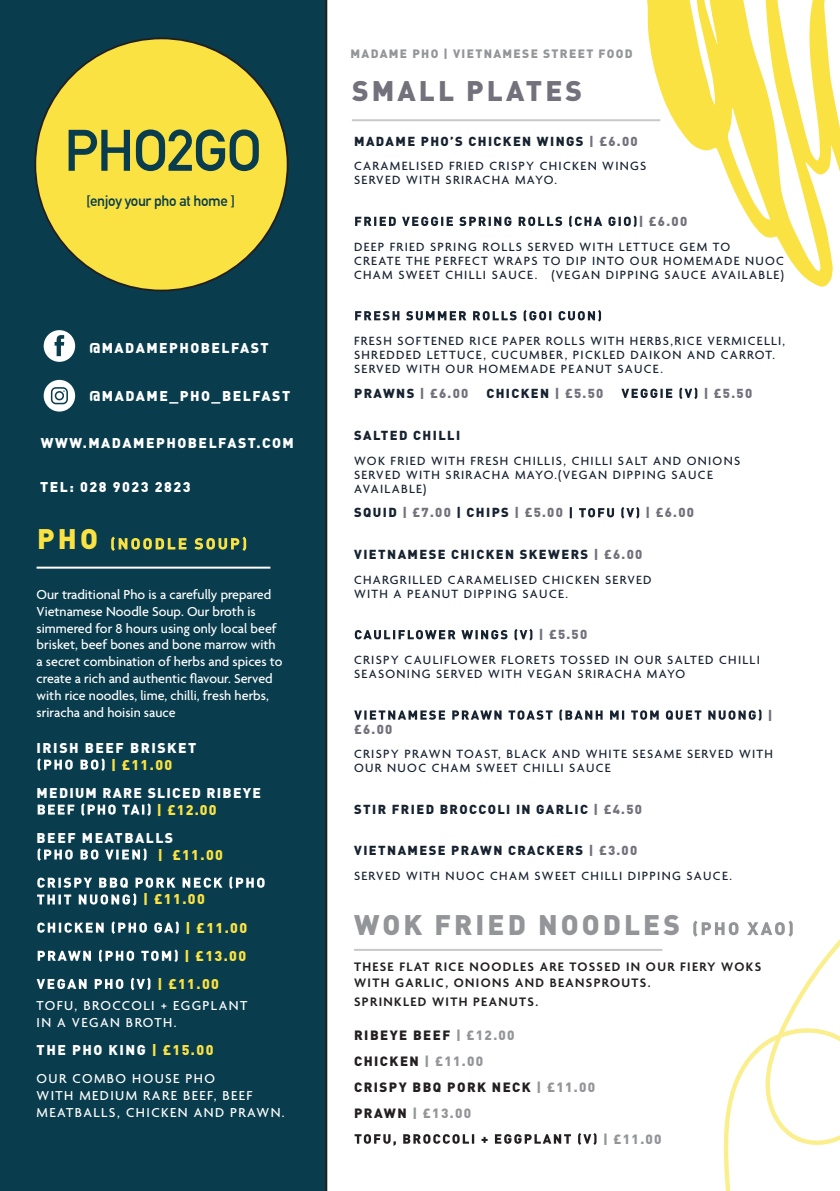
<style>
.page{position:relative;width:840px;height:1191px;background:#fff}
.page>*{position:absolute;margin:0;border:0;box-sizing:border-box;transform-origin:0 0}
.t1{font:700 57.6px "DIN Alternate";letter-spacing:-.025em;color:#093c4d}
.t2{font:900 28px "DIN Pro";letter-spacing:.11em;color:#939598}
.t3{font:900 28px "DIN Pro";letter-spacing:.11em;color:#72717c}
.t4{font:900 28px "DIN Pro";color:#f9e242}
.t5{font:700 14.8px "DIN Alternate";letter-spacing:-.025em;color:#093c4d}
.t6{font:500 14px/16.8px "Agenda";color:#fff}
.t7{font:900 14px "DIN Pro";letter-spacing:.11em;color:#fff}
.t8{font:500 14px/16.8px "Agenda";letter-spacing:.1em;color:#fff}
.t9{font:900 14px/28.2px "DIN Pro";letter-spacing:.1em;color:#f9e242}
.t10{font:900 14px "DIN Pro";letter-spacing:.09em;color:#fff}
.t11{font:900 14px "DIN Pro";color:#f9e444}
.t12{font:600 13.4px/16px "Agenda";letter-spacing:.1em;color:#231f20}
.t13{font:900 13.4px/26px "DIN Pro";letter-spacing:.11em;color:#231f20}
.t14{font:900 13.4px "DIN Pro";color:#939598}
.t15{font:500 13px/14px "Agenda";letter-spacing:.1em;color:#162230}
.t16{font:900 13px "DIN Pro";letter-spacing:.11em;color:#162230}
.t17{font:900 13px "DIN Pro";letter-spacing:.11em;color:#72717c}
.t18{font:900 12px "DIN Pro";letter-spacing:.11em;color:#939598}
.s1{color:#f9e242}
.s2{color:#72717c}
.s3{color:#162230}
.s4{color:#939598}
</style>
<div class="page">
<svg style="left:355px;top:215px;width:281px;height:12px"></svg>
<svg style="left:355px;top:310px;width:245px;height:11px"></svg>
<svg style="left:621px;top:387px;width:76px;height:12px"></svg>
<svg style="left:569px;top:507px;width:69px;height:11px"></svg>
<svg style="left:354px;top:629px;width:178px;height:11px"></svg>
<svg style="left:354px;top:709px;width:407px;height:12px"></svg>
<div style="left:0;top:0;width:327px;height:1191px;background:#093c4d"></div>
<svg style="left:38px;top:758px;width:67px;height:13px"></svg>
<svg style="left:38px;top:803px;width:112px;height:13px"></svg>
<svg style="left:38px;top:848px;width:108px;height:13px"></svg>
<svg style="left:37px;top:876px;width:227px;height:29px;background:#406775"></svg>
<svg style="left:37px;top:921px;width:142px;height:13px"></svg>
<svg style="left:38px;top:949px;width:139px;height:13px"></svg>
<svg style="left:37px;top:977px;width:113px;height:13px"></svg>
<svg style="left:111px;top:536px;width:135px;height:15px;background:#5e7748"></svg>
<div style="left:35px;top:38px;width:252px;height:252px;background:#f9e242;border-radius:50%"></div>
<svg style="left:646px;top:0;width:193px;height:287px"></svg>
<svg style="left:44px;top:380px;width:31px;height:31px"></svg>
<svg style="left:44px;top:330px;width:31px;height:32px"></svg>
<hr style="left:351px;top:119px;width:309px;height:2px;background:#c7c8ca">
<hr style="left:37px;top:566px;width:233px;height:2px;background:#fff">
<svg style="left:596px;top:922px;width:243px;height:269px"></svg>
<svg style="left:801px;top:1079px;width:38px;height:112px"></svg>
<svg style="left:693px;top:920px;width:99px;height:16px"></svg>
<svg style="left:354px;top:1133px;width:242px;height:13px"></svg>
<hr style="left:354px;top:949px;width:308px;height:2px;background:#c7c8ca">
<h1 class="t1" style="left:64px;top:107px;width:199px">PHO2GO</h1>
<p class="t5" style="left:86px;top:189px;width:150px">[enjoy your pho at home ]</p>
<p class="t7" style="left:89px;top:338px;width:181px">@MADAMEPHOBELFAST</p>
<p class="t7" style="left:89px;top:386px;width:202px">@MADAME_PHO_BELFAST</p>
<p class="t7" style="left:41px;top:434px;width:254px">WWW.MADAMEPHOBELFAST.COM</p>
<p class="t7" style="left:40px;top:477px;width:152px">TEL: 028 9023 2823</p>
<h2 class="t4" style="left:37px;top:520px;width:62px">PHO</h2>
<p class="t6" style="left:37px;top:587px;width:247px">Our traditional Pho is a carefully prepared Vietnamese Noodle Soup. Our broth is simmered for 8 hours using only local beef brisket, beef bones and bone marrow with a secret combination of herbs and spices to create a rich and authentic flavour. Served with rice noodles, lime, chilli, fresh herbs, sriracha and hoisin sauce</p>
<p class="t7" style="left:37px;top:738px;width:161px">IRISH BEEF BRISKET</p>
<p class="t9" style="left:111px;top:750px;width:63px">| £11.00</p>
<p class="t10" style="left:37px;top:783px;width:226px">MEDIUM RARE SLICED RIBEYE</p>
<p class="t9" style="left:157px;top:795px;width:61px">| £12.00</p>
<p class="t7" style="left:37px;top:828px;width:138px">BEEF MEATBALLS</p>
<p class="t9" style="left:158px;top:839px;width:67px">| £11.00</p>
<p class="t9" style="left:143px;top:884px;width:63px">| £11.00</p>
<p class="t11" style="left:185px;top:918px;width:63px">| £11.00</p>
<p class="t9" style="left:157px;top:941px;width:90px;text-indent:27px">| £13.00 | £11.00</p>
<p class="t8" style="left:37px;top:998px;width:212px">TOFU, BROCCOLI + EGGPLANT<br>IN A VEGAN BROTH.</p>
<p class="t7" style="left:37px;top:1040px;width:178px">THE PHO KING <span class="s1">| £15.00</span></p>
<p class="t8" style="left:37px;top:1071px;width:249px">OUR COMBO HOUSE PHO<br>WITH MEDIUM RARE BEEF, BEEF<br>MEATBALLS, CHICKEN AND PRAWN.</p>
<p class="t18" style="left:350px;top:45px;width:283px">MADAME PHO | VIETNAMESE STREET FOOD</p>
<h2 class="t3" style="left:352px;top:72px;width:231px">SMALL PLATES</h2>
<p class="t16" style="left:354px;top:132px;width:285px">MADAME PHO’S CHICKEN WINGS <span class="s2">| £6.00</span></p>
<p class="t15" style="left:354px;top:160px;width:294px">CARAMELISED FRIED CRISPY CHICKEN WINGS<br>SERVED WITH SRIRACHA MAYO.</p>
<p class="t17" style="left:638px;top:212px;width:50px">| £6.00</p>
<p class="t15" style="left:354px;top:240px;width:431px">DEEP FRIED SPRING ROLLS SERVED WITH LETTUCE GEM TO<br>CREATE THE PERFECT WRAPS TO DIP INTO OUR HOMEMADE NUOC<br>CHAM SWEET CHILLI SAUCE. (VEGAN DIPPING SAUCE AVAILABLE)</p>
<p class="t15" style="left:354px;top:335px;width:432px">FRESH SOFTENED RICE PAPER ROLLS WITH HERBS,RICE VERMICELLI,<br>SHREDDED LETTUCE, CUCUMBER, PICKLED DAIKON AND CARROT.<br>SERVED WITH OUR HOMEMADE PEANUT SAUCE.</p>
<p class="t16" style="left:354px;top:384px;width:116px">PRAWNS <span class="s2">| £6.00</span></p>
<p class="t16" style="left:486px;top:384px;width:118px">CHICKEN <span class="s2">| £5.50</span></p>
<p class="t17" style="left:703px;top:384px;width:50px">| £5.50</p>
<p class="t16" style="left:354px;top:426px;width:107px">SALTED CHILLI</p>
<p class="t15" style="left:354px;top:454px;width:387px">WOK FRIED WITH FRESH CHILLIS, CHILLI SALT AND ONIONS<br>SERVED WITH SRIRACHA MAYO.(VEGAN DIPPING SAUCE<br>AVAILABLE)</p>
<p class="t17" style="left:354px;top:504px;width:210px"><span class="s3">SQUID</span> | £7.00 <span class="s3">| CHIPS</span> | £5.00</p>
<p class="t17" style="left:645px;top:504px;width:50px">| £6.00</p>
<p class="t16" style="left:354px;top:545px;width:289px">VIETNAMESE CHICKEN SKEWERS <span class="s2">| £6.00</span></p>
<p class="t15" style="left:354px;top:573px;width:299px">CHARGRILLED CARAMELISED CHICKEN SERVED<br>WITH A PEANUT DIPPING SAUCE.</p>
<p class="t17" style="left:538px;top:626px;width:50px">| £5.50</p>
<p class="t15" style="left:354px;top:653px;width:407px">CRISPY CAULIFLOWER FLORETS TOSSED IN OUR SALTED CHILLI<br>SEASONING SERVED WITH VEGAN SRIRACHA MAYO</p>
<p class="t17" style="left:767px;top:706px;width:6px">|</p>
<p class="t17" style="left:354px;top:720px;width:40px">£6.00</p>
<p class="t15" style="left:354px;top:748px;width:420px">CRISPY PRAWN TOAST, BLACK AND WHITE SESAME SERVED WITH<br>OUR NUOC CHAM SWEET CHILLI SAUCE</p>
<p class="t16" style="left:354px;top:800px;width:289px">STIR FRIED BROCCOLI IN GARLIC <span class="s2">| £4.50</span></p>
<p class="t16" style="left:354px;top:841px;width:284px">VIETNAMESE PRAWN CRACKERS <span class="s2">| £3.00</span></p>
<p class="t15" style="left:354px;top:869px;width:379px">SERVED WITH NUOC CHAM SWEET CHILLI DIPPING SAUCE.</p>
<h2 class="t2" style="left:354px;top:906px;width:327px">WOK FRIED NOODLES</h2>
<p class="t12" style="left:354px;top:960px;width:408px">THESE FLAT RICE NOODLES ARE TOSSED IN OUR FIERY WOKS<br>WITH GARLIC, ONIONS AND BEANSPROUTS.</p>
<p class="t12" style="left:354px;top:994px;width:185px">SPRINKLED WITH PEANUTS.</p>
<p class="t13" style="left:354px;top:1021px;width:242px">RIBEYE BEEF <span class="s4">| £12.00<br></span>CHICKEN <span class="s4">| £11.00<br></span>CRISPY BBQ PORK NECK <span class="s4">| £11.00<br></span>PRAWN <span class="s4">| £13.00</span></p>
<p class="t14" style="left:602px;top:1129px;width:60px">| £11.00</p>
</div>
